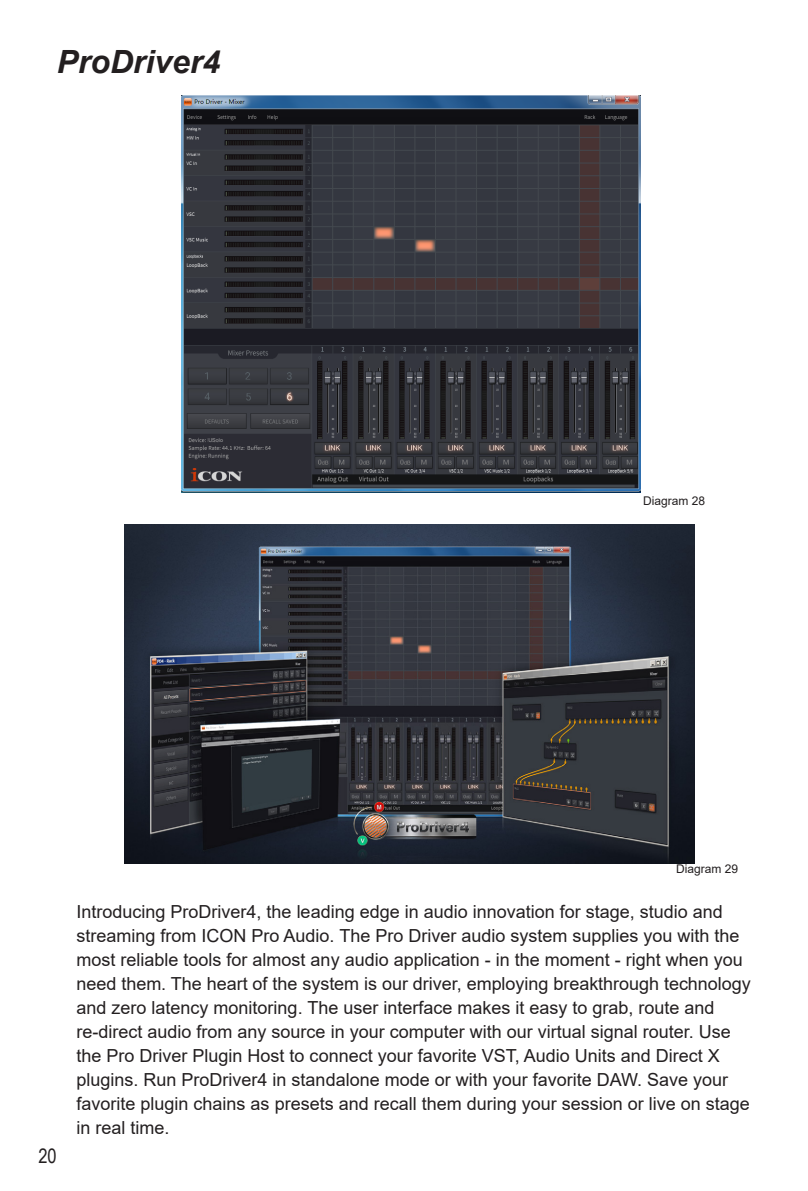
<style>
.page{position:relative;width:808px;height:1191px;background:#fff}
.page>*{position:absolute;margin:0;border:0;box-sizing:border-box;transform-origin:0 0}
.t1{font:italic 700 32px "Arial";color:#231f20}
.t2{font:20px "Arial Narrow";color:#231f20}
.Text{font:18px/24px "Arial";color:#231f20}
.t3{font:12px "Arial";color:#231f20}
.t4{font:5.4px "Arial";color:#a5a5a6}
</style>
<div class="page">
<img style="left:182px;top:96px;width:458px;height:396px">
<div style="left:208px;top:436px;width:18px;height:6px;background:#2c2c34"></div>
<img style="left:124px;top:524px;width:571px;height:339px">
<p class="t1" style="left:57px;top:40px;width:165px">ProDriver4</p>
<p class="t4" style="left:208px;top:436px;width:16px">USolo</p>
<p class="t3" style="left:643px;top:493px;width:64px">Diagram 28</p>
<p class="t3" style="left:676px;top:861px;width:64px">Diagram 29</p>
<p class="t2" style="left:38px;top:1141px;width:20px">20</p>
<p class="Text" style="left:77px;top:899px;width:676px">Introducing ProDriver4, the leading edge in audio innovation for stage, studio and streaming from ICON Pro Audio. The Pro Driver audio system supplies you with the most reliable tools for almost any audio application - in the moment - right when you need them. The heart of the system is our driver, employing breakthrough technology and zero latency monitoring. The user interface makes it easy to grab, route and re-direct audio from any source in your computer with our virtual signal router. Use the Pro Driver Plugin Host to connect your favorite VST, Audio Units and Direct X plugins. Run ProDriver4 in standalone mode or with your favorite DAW. Save your favorite plugin chains as presets and recall them during your session or live on stage in real time.</p>
</div>
